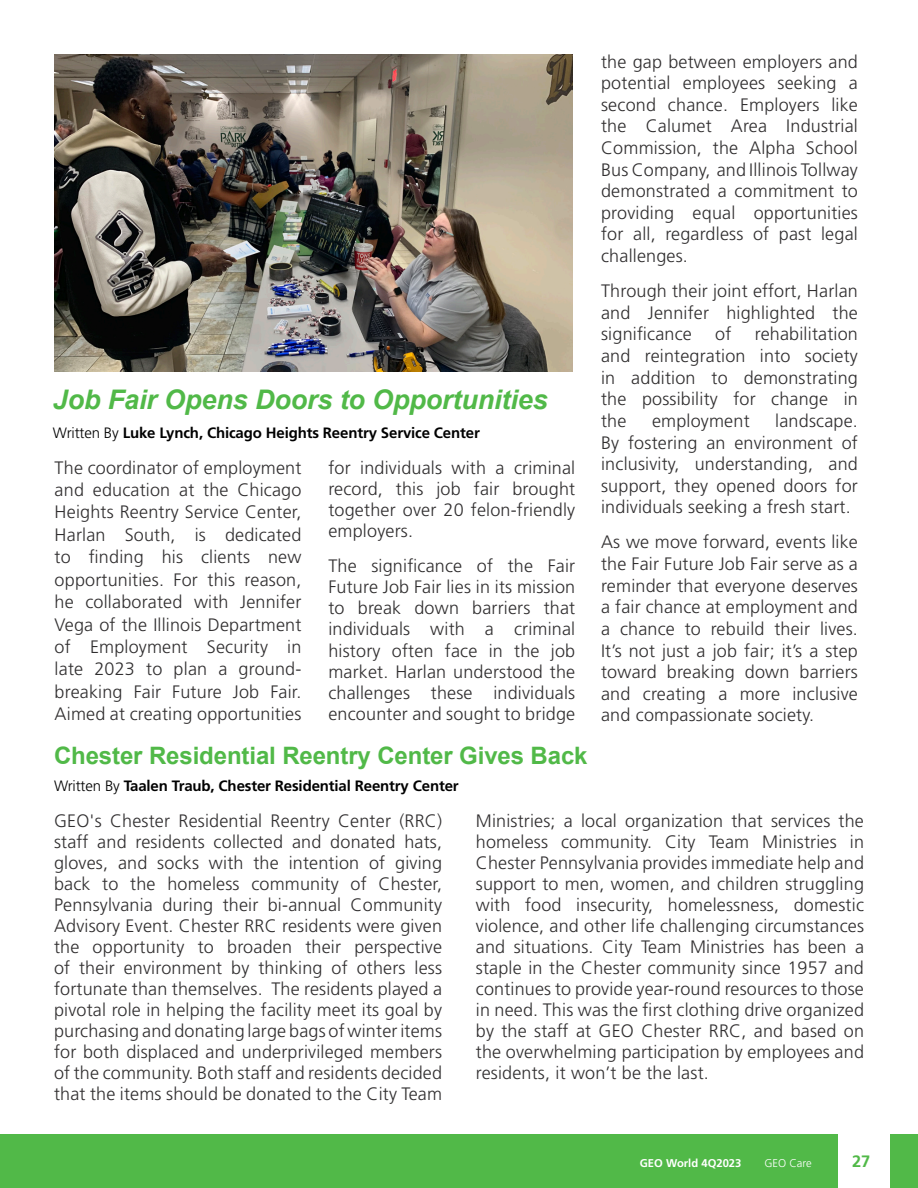
<style>
.page{position:relative;width:918px;height:1188px;background:#fff}
.page>*{position:absolute;margin:0;border:0;box-sizing:border-box;transform-origin:0 0}
.t1{font:italic 700 27px "Arial";letter-spacing:-.005em;color:#51b948}
.t2{font:700 24px "Arial";letter-spacing:-.005em;color:#51b948}
._2nd_paragraph_style{font:300 18px/21.6px "Frutiger LT Std";letter-spacing:.01em;color:#312f30;text-align:justify}
.t3{font:700 16.5px "Frutiger LT Std";color:#51b948}
.t4{font:700 15px "Frutiger LT Std";letter-spacing:-.01em;color:#000}
.t5{font:700 11.25px "Frutiger LT Std";color:#fff}
.t6{font:300 11.25px "Frutiger LT Std";color:#fff}
.s1{font-weight:300}
</style>
<div class="page">
<div style="left:0;top:1134px;width:918px;height:54px;background:#51b948"></div>
<div style="left:838px;top:1134px;width:52px;height:54px;background:#fff"></div>
<img style="left:54px;top:54px;width:518px;height:318px">
<p class="t1" style="left:53px;top:382px;width:496px">Job Fair Opens Doors to Opportunities</p>
<p class="t4" style="left:53px;top:424px;width:428px"><span class="s1">Written By</span> Luke Lynch, Chicago Heights Reentry Service Center</p>
<p class="_2nd_paragraph_style" style="left:55px;top:456px;width:248px;line-height:22.4px">The coordinator of employment and education at the Chicago Heights Reentry Service Center, Harlan South, is dedicated to finding his clients new opportunities. For this reason, he collaborated with Jennifer Vega of the Illinois Department of Employment Security in late 2023 to plan a ground&shy;breaking Fair Future Job Fair.<br>Aimed at creating opportunities</p>
<p class="_2nd_paragraph_style" style="left:328px;top:457px;width:248px;line-height:21.1px">for individuals with a criminal record, this job fair brought together over 20 felon-friendly employers.</p>
<p class="_2nd_paragraph_style" style="left:328px;top:555px;width:248px;line-height:21.1px">The significance of the Fair Future Job Fair lies in its mission to break down barriers that individuals with a criminal history often face in the job market. Harlan understood the challenges these individuals encounter and sought to bridge</p>
<p class="t2" style="left:54px;top:740px;width:535px">Chester Residential Reentry Center Gives Back</p>
<p class="t4" style="left:54px;top:777px;width:406px"><span class="s1">Written By</span> Taalen Traub, Chester Residential Reentry Center</p>
<p class="_2nd_paragraph_style" style="left:601px;top:51px;width:258px">the gap between employers and potential employees seeking a second chance. Employers like the Calumet Area Industrial Commission, the Alpha School Bus Company, and Illinois Tollway demonstrated a commitment to providing equal opportunities for all, regardless of past legal challenges.</p>
<p class="_2nd_paragraph_style" style="left:601px;top:280px;width:258px">Through their joint effort, Harlan and Jennifer highlighted the significance</p>
<p class="_2nd_paragraph_style" style="left:715px;top:324px;width:18px">of</p>
<p class="_2nd_paragraph_style" style="left:601px;top:324px;width:258px;text-indent:154px">rehabilitation and reintegration into society in addition to demonstrating the possibility for change in the</p>
<p class="_2nd_paragraph_style" style="left:601px;top:410px;width:258px;text-indent:174px">landscape.<br>By fostering an environment of inclusivity, understanding, and support, they opened doors for individuals seeking a fresh start.</p>
<p class="_2nd_paragraph_style" style="left:601px;top:532px;width:258px">As we move forward, events like the Fair Future Job Fair serve as a reminder that everyone deserves a fair chance at employment and a chance to rebuild their lives.<br>It’s not just a job fair; it’s a step toward breaking down barriers and creating a more inclusive and compassionate society.</p>
<p class="_2nd_paragraph_style" style="left:652px;top:410px;width:99px">employment</p>
<p class="_2nd_paragraph_style" style="left:54px;top:810px;width:390px;line-height:21px">GEO's Chester Residential Reentry Center (RRC) staff and residents collected and donated hats, gloves, and socks with the intention of giving back to the homeless community of Chester, Pennsylvania during their bi-annual Community Advisory Event. Chester RRC residents were given the opportunity to broaden their perspective of their environment by thinking of others less fortunate than themselves. The residents played a pivotal role in helping the facility meet its goal by purchasing and donating large bags of winter items for both displaced and underprivileged members of the community. Both staff and residents decided that the items should be donated to the City Team</p>
<p class="_2nd_paragraph_style" style="left:476px;top:810px;width:390px;line-height:21px">Ministries; a local organization that services the homeless community. City Team Ministries in Chester Pennsylvania provides immediate help and support to men, women, and children struggling with food insecurity, homelessness, domestic violence, and other life challenging circumstances and situations. City Team Ministries has been a staple in the Chester community since 1957 and continues to provide year-round resources to those in need. This was the first clothing drive organized by the staff at GEO Chester RRC, and based on the overwhelming participation by employees and residents, it won’t be the last.</p>
<p class="t5" style="left:640px;top:1157px;width:103px">GEO World 4Q2023</p>
<p class="t6" style="left:764px;top:1157px;width:49px">GEO Care</p>
<p class="t3" style="left:852px;top:1152px;width:20px">27</p>
</div>
